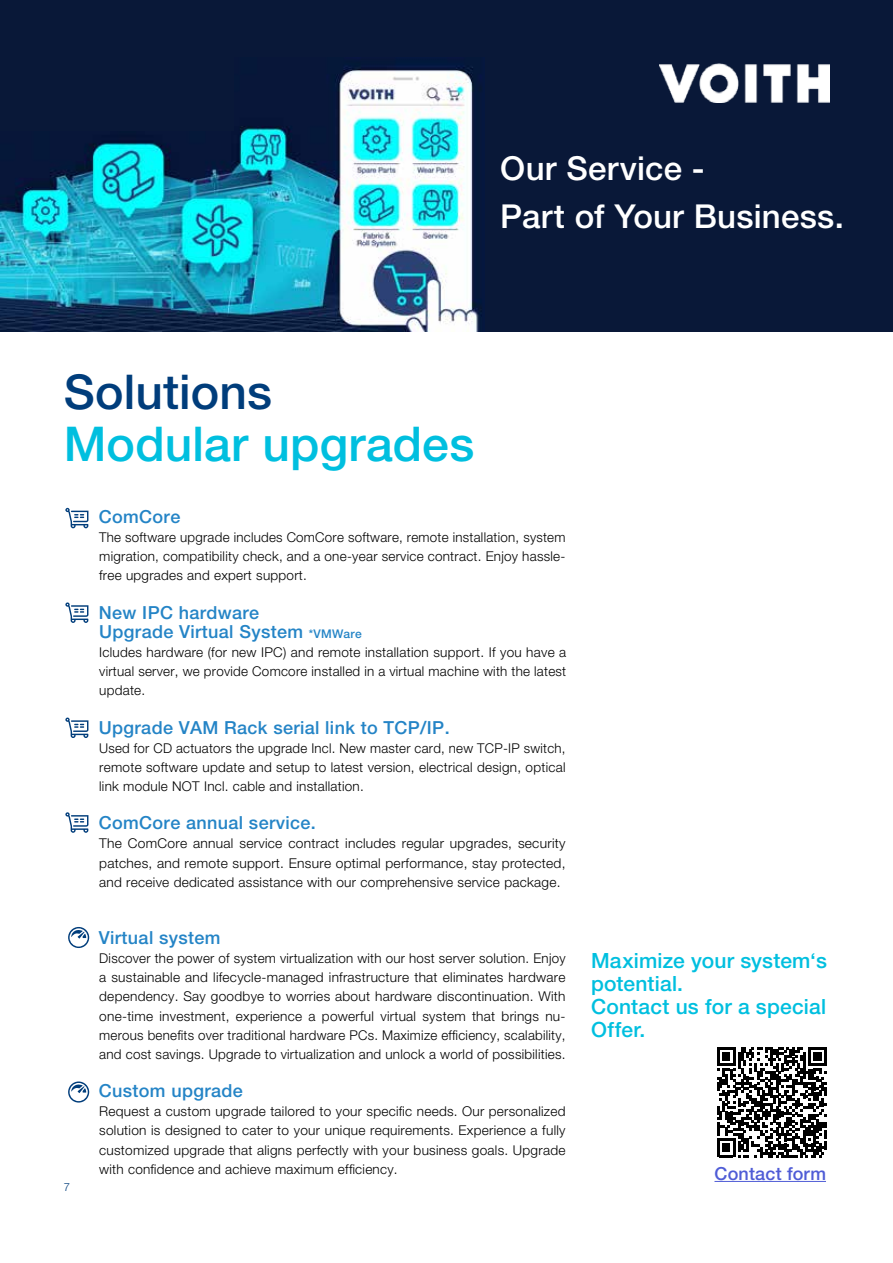
<style>
.page{position:relative;width:893px;height:1263px;background:#fff}
.page>*{position:absolute;margin:0;border:0;box-sizing:border-box;transform-origin:0 0}
.t1{font:500 48px "Helvetica Neue LT Pro";letter-spacing:.005em;color:#00bfdf}
.t2{font:500 48px "Helvetica Neue LT Pro";letter-spacing:.005em;color:#003d7b}
.t3{font:500 33px/48px "Helvetica Neue LT Pro";letter-spacing:.005em;color:#fff}
.t4{font:500 21px/23.1px "Helvetica Neue LT Pro";letter-spacing:.01em;color:#00bfdf}
.t5{font:500 18px "Helvetica Neue LT Pro";letter-spacing:.02em;color:#2484c6}
.t6{font:500 18px "Helvetica Neue LT Pro";letter-spacing:.01em;color:#4f5cd6}
.t7{font:300 13.5px/19.2px "Helvetica Neue LT Pro";letter-spacing:.02em;color:#000;text-align:justify}
.t8{font:300 11.25px "Helvetica Neue LT Pro";color:#003d7b}
.s1{font-size:12px}
</style>
<div class="page">
<div style="left:0;top:0;width:893px;height:332px;background:#091838"></div>
<img style="left:0;top:65px;width:482px;height:267px">
<div style="left:0;top:23px;width:234px;height:108px;background:#091838"></div>
<svg style="left:65px;top:508px;width:23px;height:20px"></svg>
<svg style="left:65px;top:602px;width:23px;height:21px"></svg>
<svg style="left:65px;top:717px;width:23px;height:21px"></svg>
<svg style="left:65px;top:812px;width:23px;height:21px"></svg>
<svg style="left:68px;top:927px;width:21px;height:21px"></svg>
<svg style="left:68px;top:1081px;width:21px;height:21px"></svg>
<hr style="left:714px;top:1181px;width:112px;height:1px;background:#4f5cd6">
<svg style="left:717px;top:1047px;width:110px;height:110px"></svg>
<h2 class="t3" style="left:500px;top:144px;width:345px">Our Service -<br>Part of Your Business.</h2>
<h1 class="t2" style="left:64px;top:363px;width:210px">Solutions</h1>
<h1 class="t1" style="left:64px;top:415px;width:412px">Modular upgrades</h1>
<h3 class="t5" style="left:99px;top:506px;width:83px">ComCore</h3>
<p class="t7" style="left:99px;top:527px;width:468px">The software upgrade includes ComCore software, remote installation, system migration, compatibility check, and a one-year service contract. Enjoy hassle&shy;free upgrades and expert support.</p>
<h3 class="t5" style="left:99px;top:601px;width:162px">New IPC hardware</h3>
<h3 class="t5" style="left:99px;top:621px;width:264px">Upgrade Virtual System <span class="s1">*VMWare</span></h3>
<p class="t7" style="left:99px;top:642px;width:469px">Icludes hardware (for new IPC) and remote installation support. If you have a virtual server, we provide Comcore installed in a virtual machine with the latest update.</p>
<h3 class="t5" style="left:99px;top:716px;width:352px">Upgrade VAM Rack serial link to TCP/IP.</h3>
<p class="t7" style="left:99px;top:738px;width:468px">Used for CD actuators the upgrade Incl. New master card, new TCP-IP switch, remote software update and setup to latest version, electrical design, optical link module NOT Incl. cable and installation.</p>
<h3 class="t5" style="left:99px;top:812px;width:219px">ComCore annual service.</h3>
<p class="t7" style="left:99px;top:834px;width:468px">The ComCore annual service contract includes regular upgrades, security patches, and remote support. Ensure optimal performance, stay protected, and receive dedicated assistance with our comprehensive service package.</p>
<p class="t8" style="left:64px;top:1180px;width:8px">7</p>
<h3 class="t5" style="left:99px;top:927px;width:123px">Virtual system</h3>
<p class="t7" style="left:99px;top:948px;width:468px">Discover the power of system virtualization with our host server solution. Enjoy a sustainable and lifecycle-managed infrastructure that eliminates hardware dependency. Say goodbye to worries about hardware discontinuation. With one-time investment, experience a powerful virtual system that brings nu&shy;merous benefits over traditional hardware PCs. Maximize efficiency, scalability, and cost savings. Upgrade to virtualization and unlock a world of possibilities.</p>
<h3 class="t5" style="left:99px;top:1080px;width:146px">Custom upgrade</h3>
<p class="t7" style="left:99px;top:1101px;width:468px">Request a custom upgrade tailored to your specific needs. Our personalized solution is designed to cater to your unique requirements. Experience a fully customized upgrade that aligns perfectly with your business goals. Upgrade with confidence and achieve maximum efficiency.</p>
<h3 class="t4" style="left:591px;top:948px;width:237px">Maximize your system‘s potential.<br>Contact us for a special<br>Offer.</h3>
<h3 class="t6" style="left:714px;top:1162px;width:113px">Contact form</h3>
</div>
